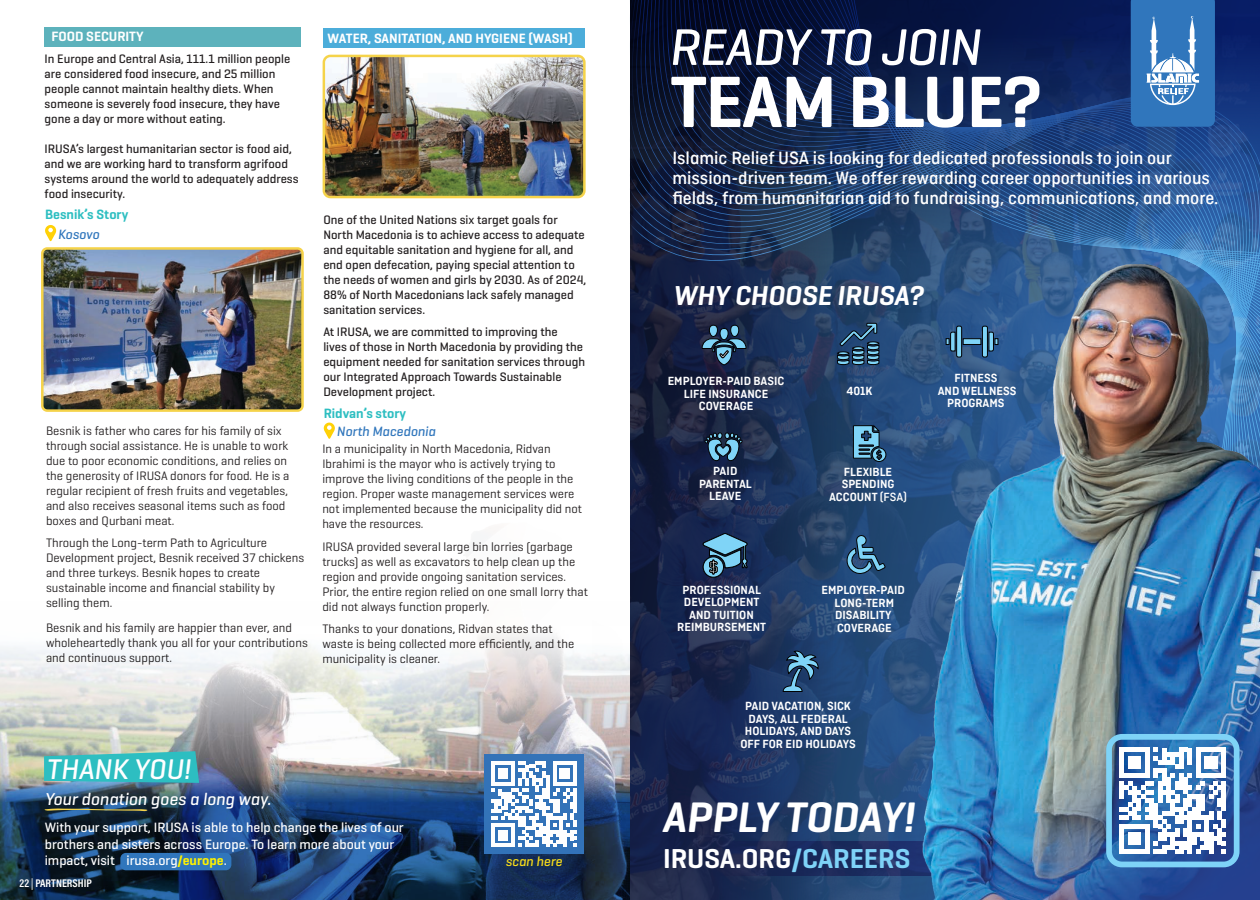
<style>
.page{position:relative;width:1260px;height:900px;background:#fff}
.page>*{position:absolute;margin:0;border:0;box-sizing:border-box;transform-origin:0 0}
.t1{font:600 74px "Geogrotesque";letter-spacing:-.02em;color:#fff}
.t2{font:italic 500 52.38px "Geogrotesque";letter-spacing:-.02em;color:#fff}
.t3{font:italic 600 43.5px "Geogrotesque";letter-spacing:-.005em;color:#fff}
.t4{font:italic 500 29px "Geogrotesque";color:#fff}
.t5{font:600 27.88px "Geogrotesque";color:#fff}
.t6{font:italic 600 27.88px "Geogrotesque";color:#fff}
.t7{font:500 18.75px/20px "Ciutadella";color:#fff}
.t8{font:italic 500 17.5px "Geogrotesque";color:#fff}
.t9{font:500 13.75px "Geogrotesque";color:#fff}
.t10{font:600 13.75px "Geogrotesque";color:#fff}
.t11{font:600 13.75px "Geogrotesque";color:#2dbec1}
.t12{font:italic 500 13.75px "Geogrotesque";color:#3076bc}
.t13{font:italic 500 13.75px "Geogrotesque";color:#fcdf19}
.t14{font:12.5px/15px "Geogrotesque";color:#231f20}
.t15{font:500 12.5px/15px "Geogrotesque";color:#231f20}
.t16{font:600 12.5px/12.5px "Ciutadella";color:#fff;text-align:center}
.t17{font:700 11.25px "Acumin Pro Cond";color:#fff}
.s1{font-weight:600;color:#fff200}
.s2{font-weight:600}
.s3{font-weight:400}
.s4{font-weight:500}
.s5{color:#7ed3f7}
</style>
<div class="page">
<svg style="left:630px;top:0;width:630px;height:61px;background:#061441"></svg>
<div style="left:45px;top:27px;width:256px;height:19px;background:#5db2bc"></div>
<div style="left:323px;top:28px;width:262px;height:20px;background:#4cadda"></div>
<svg style="left:324px;top:423px;width:11px;height:16px"></svg>
<svg style="left:45px;top:225px;width:11px;height:16px"></svg>
<img style="left:44px;top:250px;width:257px;height:159px">
<div style="left:41px;top:247px;width:263px;height:165px;border:2px solid #f5d34a;border-radius:5px"></div>
<img style="left:326px;top:58px;width:257px;height:137px">
<div style="left:323px;top:55px;width:263px;height:143px;border:2px solid #f5d34a;border-radius:6px"></div>
<img style="left:0;top:643px;width:382px;height:257px">
<svg style="left:44px;top:808px;width:104px;height:4px"></svg>
<svg style="left:44px;top:751px;width:155px;height:32px;background:#3bbbbe"></svg>
<div style="left:120px;top:853px;width:111px;height:17px;background:#3076bc;border-radius:6px"></div>
<img style="left:382px;top:61px;width:878px;height:839px">
<img style="left:898px;top:542px;width:362px;height:358px">
<div style="left:1106px;top:734px;width:134px;height:133px;border:6px solid #7ed3f7;border-radius:13px"></div>
<svg style="left:1120px;top:748px;width:106px;height:106px"></svg>
<svg style="left:702px;top:324px;width:44px;height:41px;background:#35536f"></svg>
<svg style="left:963px;top:339px;width:18px;height:6px"></svg>
<svg style="left:946px;top:326px;width:16px;height:31px"></svg>
<svg style="left:982px;top:325px;width:16px;height:32px"></svg>
<svg style="left:853px;top:425px;width:33px;height:37px"></svg>
<svg style="left:837px;top:323px;width:42px;height:42px;background:#2e5474"></svg>
<svg style="left:705px;top:432px;width:37px;height:29px"></svg>
<svg style="left:703px;top:533px;width:45px;height:45px;background:#436f8d"></svg>
<svg style="left:845px;top:535px;width:41px;height:39px;background:#366286"></svg>
<svg style="left:783px;top:651px;width:36px;height:41px"></svg>
<svg style="left:1131px;top:0;width:84px;height:127px;background:#4c88c4"></svg>
<p class="t10" style="left:51px;top:28px;width:94px">FOOD SECURITY</p>
<p class="t10" style="left:328px;top:30px;width:247px">WATER, SANITATION, AND HYGIENE (WASH)</p>
<p class="t15" style="left:45px;top:51px;width:247px">In Europe and Central Asia, 111.1 million people are considered food insecure, and 25 million people cannot maintain healthy diets. When someone is severely food insecure, they have gone a day or more without eating.</p>
<p class="t15" style="left:45px;top:141px;width:256px">IRUSA’s largest humanitarian sector is food aid, and we are working hard to transform agrifood systems around the world to adequately address food insecurity.</p>
<p class="t11" style="left:45px;top:206px;width:85px">Besnik’s Story</p>
<p class="t12" style="left:58px;top:226px;width:43px">Kosovo</p>
<p class="t14" style="left:46px;top:423px;width:245px">Besnik is father who cares for his family of six through social assistance. He is unable to work due to poor economic conditions, and relies on the generosity of IRUSA donors for food. He is a regular recipient of fresh fruits and vegetables, and also receives seasonal items such as food boxes and Qurbani meat.</p>
<p class="t14" style="left:46px;top:535px;width:260px">Through the Long-term Path to Agriculture Development project, Besnik received 37 chickens and three turkeys. Besnik hopes to create sustainable income and financial stability by selling them.</p>
<p class="t14" style="left:46px;top:620px;width:263px">Besnik and his family are happier than ever, and wholeheartedly thank you all for your contributions and continuous support.</p>
<p class="t15" style="left:323px;top:212px;width:264px">One of the United Nations six target goals for North Macedonia is to achieve access to adequate and equitable sanitation and hygiene for all, and end open defecation, paying special attention to the needs of women and girls by 2030. As of 2024, 88% of North Macedonians lack safely managed sanitation services.</p>
<p class="t15" style="left:323px;top:324px;width:263px">At IRUSA, we are committed to improving the<br>lives of those in North Macedonia by providing the equipment needed for sanitation services through our Integrated Approach Towards Sustainable Development project.</p>
<p class="t11" style="left:324px;top:405px;width:84px">Ridvan’s story</p>
<p class="t12" style="left:337px;top:422px;width:100px">North Macedonia</p>
<p class="t14" style="left:322px;top:441px;width:261px">In a municipality in North Macedonia, Ridvan Ibrahimi is the mayor who is actively trying to improve the living conditions of the people in the region. Proper waste management services were not implemented because the municipality did not have the resources.</p>
<p class="t14" style="left:322px;top:539px;width:267px">IRUSA provided several large bin lorries (garbage trucks) as well as excavators to help clean up the region and provide ongoing sanitation services.<br>Prior, the entire region relied on one small lorry that did not always function properly.</p>
<p class="t14" style="left:322px;top:621px;width:253px">Thanks to your donations, Ridvan states that waste is being collected more efficiently, and the municipality is cleaner.</p>
<p class="t4" style="left:47px;top:751px;width:146px">THANK YOU!</p>
<p class="t8" style="left:45px;top:788px;width:228px">Your donation goes a long way.</p>
<p class="t9" style="left:45px;top:819px;width:361px">With your support, IRUSA is able to help change the lives of our</p>
<p class="t9" style="left:45px;top:835px;width:351px">brothers and sisters across Europe. To learn more about your</p>
<p class="t9" style="left:45px;top:852px;width:184px">impact, visit irusa.org<span class="s1">/europe</span>.</p>
<p class="t17" style="left:20px;top:876px;width:74px"><span class="s2">22</span> <span class="s3">|</span> PARTNERSHIP</p>
<p class="t13" style="left:506px;top:853px;width:58px">scan here</p>
<p class="t2" style="left:670px;top:14px;width:314px">READY TO JOIN</p>
<p class="t1" style="left:670px;top:56px;width:373px">TEAM BLUE?</p>
<p class="t7" style="left:672px;top:148px;width:548px">Islamic Relief USA is looking for dedicated professionals to join our mission-driven team. We offer rewarding career opportunities in various fields, from humanitarian aid to fundraising, communications, and more.</p>
<p class="t6" style="left:674px;top:278px;width:251px">WHY CHOOSE IRUSA?</p>
<p class="t16" style="left:668px;top:375px;width:118px">EMPLOYER-PAID BASIC<br>LIFE INSURANCE<br>COVERAGE</p>
<p class="t16" style="left:954px;top:372px;width:44px">FITNESS</p>
<p class="t16" style="left:846px;top:384px;width:28px">401K</p>
<p class="t16" style="left:938px;top:385px;width:80px">AND WELLNESS<br>PROGRAMS</p>
<p class="t16" style="left:699px;top:465px;width:54px">PAID<br>PARENTAL<br>LEAVE</p>
<p class="t16" style="left:844px;top:465px;width:50px">FLEXIBLE</p>
<p class="t16" style="left:842px;top:478px;width:54px">SPENDING</p>
<p class="t16" style="left:829px;top:490px;width:79px">ACCOUNT <span class="s4">(FSA)</span></p>
<p class="t16" style="left:677px;top:583px;width:90px">PROFESSIONAL<br>DEVELOPMENT<br>AND TUITION<br>REIMBURSEMENT</p>
<p class="t16" style="left:821px;top:584px;width:85px">EMPLOYER-PAID</p>
<p class="t16" style="left:835px;top:596px;width:61px">LONG-TERM</p>
<p class="t16" style="left:835px;top:609px;width:58px">DISABILITY</p>
<p class="t16" style="left:837px;top:621px;width:56px">COVERAGE</p>
<p class="t16" style="left:740px;top:700px;width:117px">PAID VACATION, SICK<br>DAYS, ALL FEDERAL<br>HOLIDAYS, AND DAYS<br>OFF FOR EID HOLIDAYS</p>
<p class="t3" style="left:663px;top:790px;width:254px">APPLY TODAY!</p>
<p class="t5" style="left:663px;top:841px;width:249px">IRUSA.ORG<span class="s5">/CAREERS</span></p>
</div>
